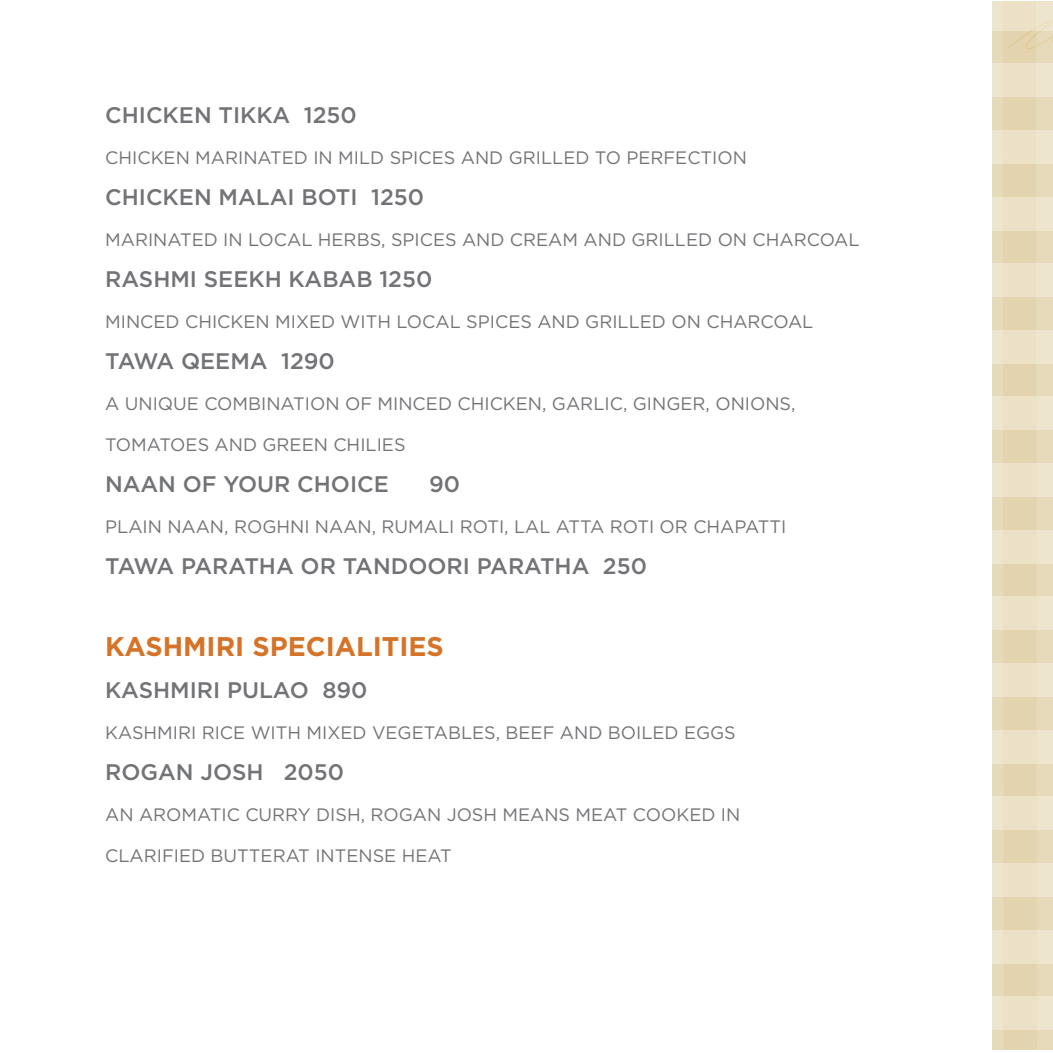
<style>
.page{position:relative;width:1053px;height:1053px;background:#fff}
.page>*{position:absolute;margin:0;border:0;box-sizing:border-box;transform-origin:0 0}
.t1{font:700 27px "Gotham";color:#d57428}
.t2{font:500 22.5px "Gotham";color:#727376}
.t3{font:18px "Gotham";color:#727376}
</style>
<div class="page">
<svg style="left:992px;top:1px;width:60px;height:1049px;background:#e9ddbf"></svg>
<p class="t2" style="left:105px;top:100px;width:253px">CHICKEN TIKKA 1250</p>
<p class="t3" style="left:105px;top:146px;width:643px">CHICKEN MARINATED IN MILD SPICES AND GRILLED TO PERFECTION</p>
<p class="t2" style="left:105px;top:182px;width:320px">CHICKEN MALAI BOTI 1250</p>
<p class="t3" style="left:105px;top:228px;width:756px">MARINATED IN LOCAL HERBS, SPICES AND CREAM AND GRILLED ON CHARCOAL</p>
<p class="t2" style="left:105px;top:264px;width:329px">RASHMI SEEKH KABAB 1250</p>
<p class="t3" style="left:105px;top:310px;width:710px">MINCED CHICKEN MIXED WITH LOCAL SPICES AND GRILLED ON CHARCOAL</p>
<p class="t2" style="left:105px;top:346px;width:231px">TAWA QEEMA 1290</p>
<p class="t3" style="left:105px;top:392px;width:692px">A UNIQUE COMBINATION OF MINCED CHICKEN, GARLIC, GINGER, ONIONS,</p>
<p class="t3" style="left:105px;top:433px;width:302px">TOMATOES AND GREEN CHILIES</p>
<p class="t2" style="left:105px;top:470px;width:285px">NAAN OF YOUR CHOICE</p>
<p class="t2" style="left:429px;top:470px;width:33px">90</p>
<p class="t3" style="left:105px;top:515px;width:683px">PLAIN NAAN, ROGHNI NAAN, RUMALI ROTI, LAL ATTA ROTI OR CHAPATTI</p>
<p class="t2" style="left:105px;top:552px;width:543px">TAWA PARATHA OR TANDOORI PARATHA 250</p>
<h1 class="t1" style="left:105px;top:629px;width:340px">KASHMIRI SPECIALITIES</h1>
<p class="t2" style="left:105px;top:675px;width:264px">KASHMIRI PULAO 890</p>
<p class="t3" style="left:105px;top:721px;width:632px">KASHMIRI RICE WITH MIXED VEGETABLES, BEEF AND BOILED EGGS</p>
<p class="t2" style="left:105px;top:757px;width:241px">ROGAN JOSH 2050</p>
<p class="t3" style="left:105px;top:803px;width:637px">AN AROMATIC CURRY DISH, ROGAN JOSH MEANS MEAT COOKED IN</p>
<p class="t3" style="left:105px;top:844px;width:348px">CLARIFIED BUTTERAT INTENSE HEAT</p>
</div>
